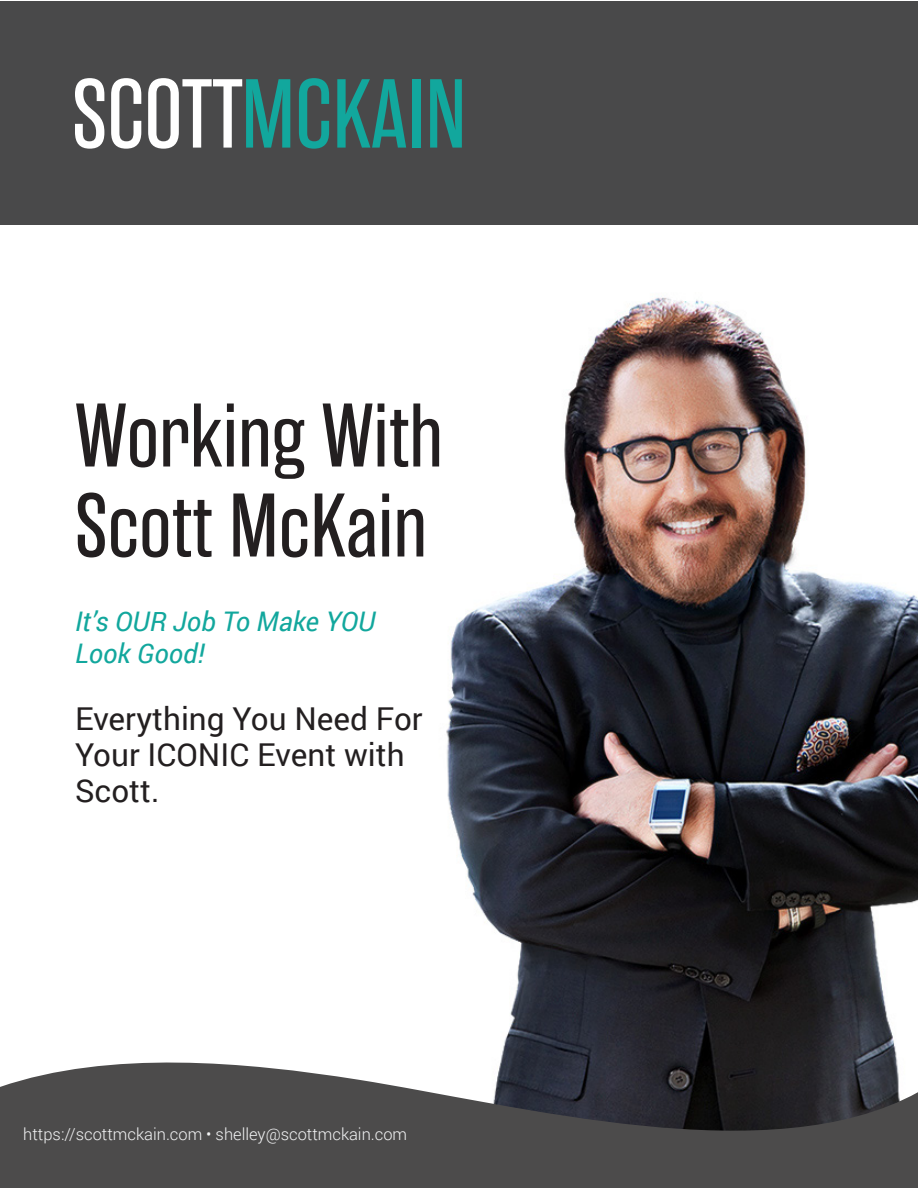
<style>
.page{position:relative;width:918px;height:1188px;background:#fff}
.page>*{position:absolute;margin:0;border:0;box-sizing:border-box;transform-origin:0 0}
.t1{font:90px/90px "Rama Gothic E";color:#231f20}
.t2{font:31.5px/36px "Roboto";color:#231f20}
.t3{font:italic 27px/31.5px "Roboto";color:#12a79d}
.t4{font:300 16.5px "Roboto";color:#f2f3f4}
</style>
<div class="page">
<img style="left:446px;top:297px;width:472px;height:752px">
<svg style="left:0;top:1049px;width:918px;height:139px;background:#575758"></svg>
<div style="left:0;top:2px;width:918px;height:223px;background:#49494a"></div>
<svg style="left:299px;top:78px;width:30px;height:71px"></svg>
<svg style="left:337px;top:79px;width:69px;height:69px"></svg>
<div style="left:412px;top:79px;width:8px;height:69px;background:#12a79d"></div>
<svg style="left:430px;top:79px;width:32px;height:69px"></svg>
<svg style="left:75px;top:78px;width:29px;height:71px"></svg>
<svg style="left:111px;top:78px;width:30px;height:71px"></svg>
<svg style="left:148px;top:78px;width:142px;height:71px"></svg>
<h1 class="t1" style="left:75px;top:392px;width:369px">Working With<br>Scott McKain</h1>
<h3 class="t3" style="left:75px;top:605px;width:302px">It’s OUR Job To Make YOU<br>Look Good!</h3>
<h2 class="t2" style="left:75px;top:700px;width:349px">Everything You Need For<br>Your ICONIC Event with<br>Scott.</h2>
<p class="t4" style="left:23px;top:1123px;width:385px">https://scottmckain.com • shelley@scottmckain.com</p>
</div>
